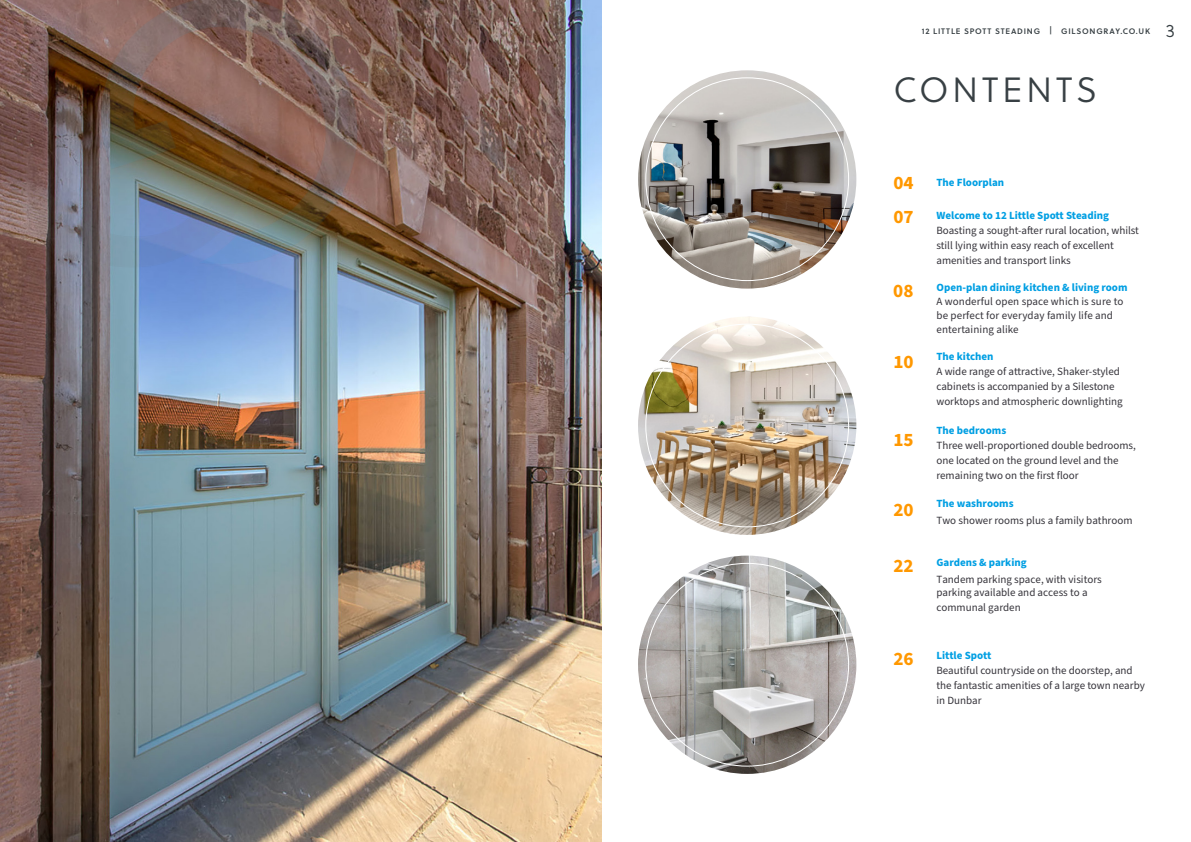
<style>
.page{position:relative;width:1191px;height:842px;background:#fff}
.page>*{position:absolute;margin:0;border:0;box-sizing:border-box;transform-origin:0 0}
.t1{font:300 35px "Soleil";letter-spacing:.1em;color:#384044}
.t2{font:700 19px "Source Sans Pro";color:#ff9800}
.t3{font:300 18px "Soleil";color:#384044}
.t4{font:11px/15px "Source Sans Pro";color:#35333a}
.t5{font:700 11px "Source Sans Pro";color:#009fe3}
.t6{font:8px "Soleil Sb";letter-spacing:.1em;color:#384044}
.s1{font-weight:700;color:#009fe3}
</style>
<div class="page">
<img style="left:0;top:0;width:601px;height:842px">
<img style="left:638px;top:317px;width:218px;height:218px;border-radius:109px">
<img style="left:638px;top:556px;width:218px;height:218px;border-radius:109px">
<img style="left:638px;top:70px;width:218px;height:219px;border-radius:109px">
<img style="left:0;top:0;width:371px;height:302px">
<p class="t6" style="left:922px;top:25px;width:230px">12 LITTLE SPOTT STEADING | GILSONGRAY.CO.UK</p>
<h3 class="t3" style="left:1165px;top:18px;width:11px">3</h3>
<p class="t1" style="left:893px;top:65px;width:205px">CONTENTS</p>
<p class="t2" style="left:893px;top:169px;width:22px">04</p>
<p class="t5" style="left:936px;top:175px;width:69px">The Floorplan</p>
<p class="t2" style="left:893px;top:204px;width:22px">07</p>
<p class="t5" style="left:936px;top:208px;width:174px">Welcome to 12 Little Spott Steading</p>
<p class="t2" style="left:893px;top:278px;width:22px">08</p>
<p class="t2" style="left:893px;top:348px;width:22px">10</p>
<p class="t2" style="left:893px;top:426px;width:22px">15</p>
<p class="t2" style="left:893px;top:497px;width:22px">20</p>
<p class="t4" style="left:936px;top:223px;width:204px">Boasting a sought-after rural location, whilst still lying within easy reach of excellent amenities and transport links</p>
<p class="t4" style="left:936px;top:281px;width:192px;line-height:13.9px"><span class="s1">Open-plan dining kitchen &amp; living room </span>A wonderful open space which is sure to be perfect for everyday family life and entertaining alike</p>
<p class="t4" style="left:936px;top:349px;width:188px"><span class="s1">The kitchen<br></span>A wide range of attractive, Shaker-styled cabinets is accompanied by a Silestone worktops and atmospheric downlighting</p>
<p class="t4" style="left:936px;top:424px;width:201px"><span class="s1">The bedrooms<br></span>Three well-proportioned double bedrooms, one located on the ground level and the remaining two on the first floor</p>
<p class="t4" style="left:936px;top:496px;width:197px;line-height:16.6px"><span class="s1">The washrooms<br></span>Two shower rooms plus a family bathroom</p>
<p class="t2" style="left:893px;top:553px;width:22px">22</p>
<p class="t5" style="left:936px;top:555px;width:92px">Gardens &amp; parking</p>
<p class="t4" style="left:936px;top:573px;width:167px;line-height:13.4px">Tandem parking space, with visitors parking available and access to a</p>
<p class="t4" style="left:936px;top:600px;width:86px">communal garden</p>
<p class="t2" style="left:893px;top:645px;width:22px">26</p>
<p class="t5" style="left:936px;top:647px;width:56px">Little Spott</p>
<p class="t4" style="left:936px;top:663px;width:210px">Beautiful countryside on the doorstep, and the fantastic amenities of a large town nearby in Dunbar</p>
</div>
